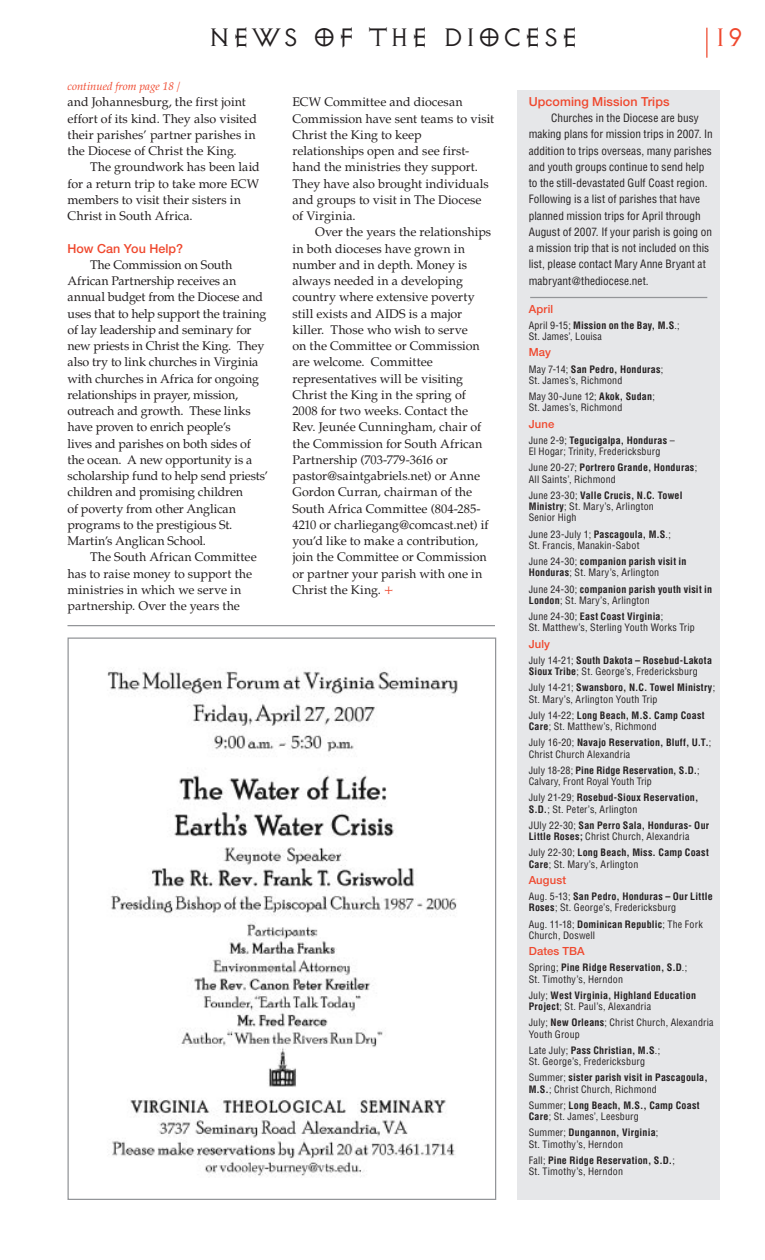
<style>
.page{position:relative;width:765px;height:1260px;background:#fff}
.page>*{position:absolute;margin:0;border:0;box-sizing:border-box;transform-origin:0 0}
.t1{font:300 30px "Exocet";color:#231f20}
.t2{font:300 30px "Exocet";color:#ef482e}
.t3{font:12.5px/16.2px "Palatino";letter-spacing:-.005em;color:#231f20}
.t4{font:500 12.5px "Helvetica Neue";letter-spacing:.005em;color:#ef482e}
.t5{font:condensed 11.25px/16.2px "Helvetica";letter-spacing:.005em;color:#231f20}
.t6{font:500 11.25px "Helvetica Neue";letter-spacing:.01em;color:#ef482e}
.t7{font:italic 11.25px "Palatino";color:#ef482e}
.t8{font:condensed 10px/11.2px "Helvetica";letter-spacing:.02em;color:#231f20}
.t9{font:700 condensed 10px/11.2px "Helvetica";letter-spacing:.02em;color:#231f20}
.s1{font-family:"Exocet";font-weight:300;color:#ef482e}
.s2{font-weight:700}
.s3{font-weight:400}
</style>
<div class="page">
<div style="left:518px;top:90px;width:202px;height:1110px;background:#e6e7e9"></div>
<img style="left:107px;top:669px;width:351px;height:507px">
<hr style="left:68px;top:625px;width:427px;height:1px;background:#939598">
<hr style="left:706px;top:28px;width:2px;height:30px;background:#ef482e">
<hr style="left:530px;top:297px;width:177px;height:1px;background:#939598">
<p class="t7" style="left:68px;top:79px;width:114px">continued from page 18 /</p>
<h1 class="t1" style="left:208px;top:21px;width:374px">NEWS OF THE DIOCESE</h1>
<h1 class="t2" style="left:714px;top:21px;width:32px">19</h1>
<p class="t3" style="left:68px;top:94px;width:191px">and Johannesburg, the first joint effort of its kind. They also visited their parishes’ partner parishes in the Diocese of Christ the King.</p>
<p class="t3" style="left:68px;top:159px;width:194px;text-indent:22px">The groundwork has been laid for a return trip to take more ECW members to visit their sisters in<br>Christ in South Africa.</p>
<p class="t4" style="left:68px;top:241px;width:117px">How Can You Help?</p>
<p class="t3" style="left:68px;top:257px;width:202px;text-indent:22px">The Commission on South African Partnership receives an annual budget from the Diocese and uses that to help support the training of lay leadership and seminary for new priests in Christ the King. They also try to link churches in Virginia with churches in Africa for ongoing relationships in prayer, mission, outreach and growth. These links have proven to enrich people’s<br>lives and parishes on both sides of the ocean. A new opportunity is a scholarship fund to help send priests’ children and promising children<br>of poverty from other Anglican programs to the prestigious St.<br>Martin’s Anglican School.</p>
<p class="t3" style="left:68px;top:549px;width:191px;text-indent:22px">The South African Committee has to raise money to support the ministries in which we serve in partnership. Over the years the</p>
<p class="t3" style="left:292px;top:94px;width:203px">ECW Committee and diocesan<br>Commission have sent teams to visit<br>Christ the King to keep relationships open and see first&shy;hand the ministries they support.<br>They have also brought individuals and groups to visit in The Diocese of Virginia.</p>
<p class="t3" style="left:292px;top:224px;width:200px;text-indent:22px">Over the years the relationships in both dioceses have grown in number and in depth. Money is always needed in a developing country where extensive poverty still exists and AIDS is a major killer. Those who wish to serve<br>on the Committee or Commission are welcome. Committee representatives will be visiting<br>Christ the King in the spring of<br>2008 for two weeks. Contact the<br>Rev. Jeunée Cunningham, chair of the Commission for South African<br>Partnership (703-779-3616 or pastor@saintgabriels.net) or Anne<br>Gordon Curran, chairman of the<br>South Africa Committee (804-285-<br>4210 or charliegang@comcast.net) if you’d like to make a contribution, join the Committee or Commission or partner your parish with one in<br>Christ the King. <span class="s1">T</span></p>
<p class="t4" style="left:529px;top:94px;width:142px">Upcoming Mission Trips</p>
<p class="t5" style="left:529px;top:110px;width:186px;text-indent:22px">Churches in the Diocese are busy making plans for mission trips in 2007. In addition to trips overseas, many parishes and youth groups continue to send help to the still-devastated Gulf Coast region.<br>Following is a list of parishes that have planned mission trips for April through August of 2007. If your parish is going on a mission trip that is not included on this list, please contact Mary Anne Bryant at mabryant@thediocese.net.</p>
<p class="t6" style="left:529px;top:302px;width:26px">April</p>
<p class="t8" style="left:529px;top:319px;width:152px">April 9-15; <span class="s2">Mission on the Bay, M.S</span>.;<br>St. James’, Louisa</p>
<p class="t6" style="left:529px;top:346px;width:24px">May</p>
<p class="t8" style="left:529px;top:363px;width:136px">May 7-14; <span class="s2">San Pedro, Honduras</span>;<br>St. James’s, Richmond</p>
<p class="t8" style="left:529px;top:391px;width:128px">May 30-June 12; <span class="s2">Akok, Sudan</span>;<br>St. James’s, Richmond</p>
<p class="t6" style="left:529px;top:417px;width:27px">June</p>
<p class="t8" style="left:529px;top:434px;width:147px">June 2-9; <span class="s2">Tegucigalpa, Honduras</span> –<br>El Hogar; Trinity, Fredericksburg</p>
<p class="t8" style="left:529px;top:462px;width:170px">June 20-27; <span class="s2">Portrero Grande, Honduras</span>;<br>All Saints’, Richmond</p>
<p class="t8" style="left:529px;top:489px;width:155px">June 23-30; <span class="s2">Valle Crucis, N.C. Towel<br>Ministry</span>; St. Mary’s, Arlington<br>Senior High</p>
<p class="t8" style="left:529px;top:528px;width:144px">June 23-July 1; <span class="s2">Pascagoula, M.S</span>.;<br>St. Francis, Manakin-Sabot</p>
<p class="t8" style="left:529px;top:556px;width:159px">June 24-30; <span class="s2">companion parish visit in<br>Honduras</span>; St. Mary’s, Arlington</p>
<p class="t9" style="left:529px;top:583px;width:185px"><span class="s3">June 24-30;</span> companion parish youth visit in<br>London<span class="s3">; St. Mary’s, Arlington</span></p>
<p class="t8" style="left:529px;top:611px;width:168px">June 24-30; <span class="s2">East Coast Virginia</span>;<br>St. Matthew’s, Sterling Youth Works Trip</p>
<p class="t6" style="left:529px;top:637px;width:23px">July</p>
<p class="t8" style="left:529px;top:654px;width:185px">July 14-21; <span class="s2">South Dakota – Rosebud-Lakota<br>Sioux Tribe</span>; St. George’s, Fredericksburg</p>
<p class="t8" style="left:529px;top:682px;width:188px">July 14-21; <span class="s2">Swansboro, N.C. Towel Ministry</span>;<br>St. Mary’s, Arlington Youth Trip</p>
<p class="t8" style="left:529px;top:709px;width:177px">July 14-22; <span class="s2">Long Beach, M.S. Camp Coast<br>Care</span>; St. Matthew’s, Richmond</p>
<p class="t8" style="left:529px;top:737px;width:184px">July 16-20; <span class="s2">Navajo Reservation, Bluff, U.T.</span>;<br>Christ Church Alexandria</p>
<p class="t8" style="left:529px;top:764px;width:172px">July 18-28; <span class="s2">Pine Ridge Reservation, S.D.</span>;<br>Calvary, Front Royal Youth Trip</p>
<p class="t8" style="left:529px;top:792px;width:171px">July 21-29; <span class="s2">Rosebud-Sioux Reservation,<br>S.D.</span>; St. Peter’s, Arlington</p>
<p class="t9" style="left:529px;top:819px;width:182px"><span class="s3">JUly 22-30;</span> San Perro Sala, Honduras- Our<br>Little Roses; <span class="s3">Christ Church, Alexandria</span></p>
<p class="t8" style="left:529px;top:847px;width:182px">July 22-30; <span class="s2">Long Beach, Miss. Camp Coast<br>Care</span>; St. Mary’s, Arlington</p>
<p class="t6" style="left:529px;top:873px;width:39px">August</p>
<p class="t8" style="left:529px;top:891px;width:185px">Aug. 5-13; <span class="s2">San Pedro, Honduras – Our Little<br>Roses</span>; St. George’s, Fredericksburg</p>
<p class="t8" style="left:529px;top:918px;width:176px">Aug. 11-18; <span class="s2">Dominican Republic</span>; The Fork<br>Church, Doswell</p>
<p class="t6" style="left:529px;top:944px;width:58px">Dates TBA</p>
<p class="t8" style="left:529px;top:962px;width:160px">Spring; <span class="s2">Pine Ridge Reservation, S.D</span>.;<br>St. Timothy’s, Herndon</p>
<p class="t9" style="left:529px;top:989px;width:169px"><span class="s3">July;</span> West Virginia, Highland Education<br>Project<span class="s3">; St. Paul’s, Alexandria</span></p>
<p class="t8" style="left:529px;top:1017px;width:186px">July; <span class="s2">New Orleans</span>; Christ Church, Alexandria<br>Youth Group</p>
<p class="t8" style="left:529px;top:1044px;width:133px">Late July; <span class="s2">Pass Christian, M.S</span>.;<br>St. George’s, Fredericksburg</p>
<p class="t9" style="left:529px;top:1072px;width:180px"><span class="s3">Summer;</span> sister parish visit in Pascagoula,<br>M.S.<span class="s3">; Christ Church, Richmond</span></p>
<p class="t9" style="left:529px;top:1099px;width:172px"><span class="s3">Summer;</span> Long Beach, M.S., Camp Coast<br>Care<span class="s3">; St. James’, Leesburg</span></p>
<p class="t8" style="left:529px;top:1127px;width:131px">Summer; <span class="s2">Dungannon, Virginia</span>;<br>St. Timothy’s, Herndon</p>
<p class="t8" style="left:529px;top:1154px;width:148px">Fall; <span class="s2">Pine Ridge Reservation, S.D.</span>;<br>St. Timothy’s, Herndon</p>
</div>
